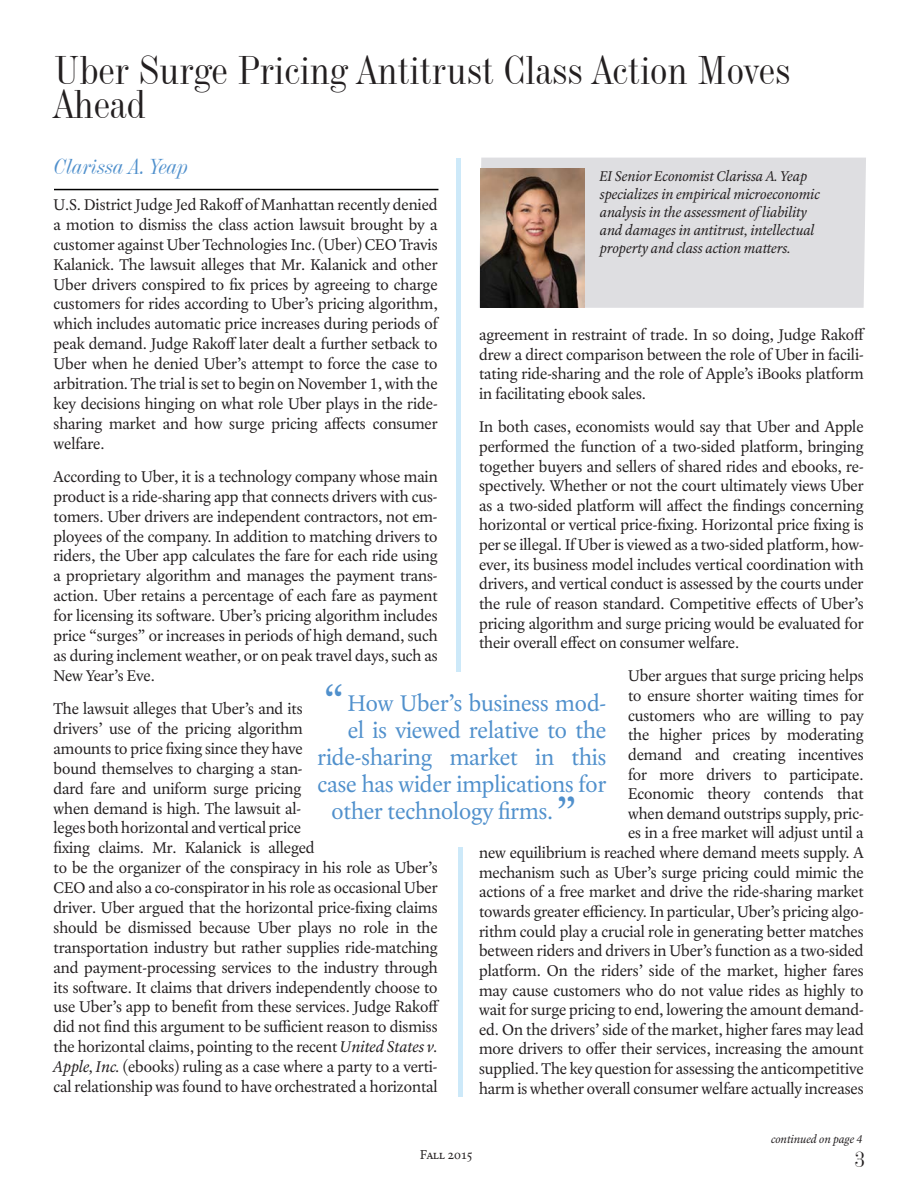
<style>
.page{position:relative;width:918px;height:1188px;background:#fff}
.page>*{position:absolute;margin:0;border:0;box-sizing:border-box;transform-origin:0 0}
.t1{font:45px "Laurentian Std";color:#5090cc}
.t2{font:39px/34.5px "Industrial 736 BT";color:#231f20}
.t3{font:24px "Laurentian Std";color:#5090cc}
.t4{font:italic 21px "Industrial 736 BT";color:#5090cc}
.t5{font:21px "Industrial 736 BT";color:#231f20}
.t6{font:16.5px/20px "Laurentian Std";color:#231f20;text-align:justify}
.t7{font:italic 15px/18px "Laurentian Std";color:#231f20}
.t8{font:13.5px "Laurentian SC";color:#231f20}
.t9{font:italic 12px "Laurentian Std";color:#231f20}
.s1{font-style:italic}
</style>
<div class="page">
<hr style="left:54px;top:189px;width:384px;height:1px;background:#000">
<div style="left:456px;top:158px;width:5px;height:513px;background:#cde9f9"></div>
<div style="left:479px;top:158px;width:387px;height:150px;background:#dedee1"></div>
<img style="left:480px;top:168px;width:105px;height:139px">
<hr style="left:458px;top:847px;width:4px;height:250px;background:#cde9f9">
<p class="t2" style="left:54px;top:52px;width:738px">Uber Surge Pricing Antitrust Class Action Moves<br>Ahead</p>
<p class="t4" style="left:54px;top:154px;width:136px">Clarissa A. Yeap</p>
<p class="t7" style="left:600px;top:167px;width:222px">EI Senior Economist Clarissa A. Yeap specializes in empirical microeconomic analysis in the assessment of liability and damages in antitrust, intellectual property and class action matters.</p>
<p class="t6" style="left:54px;top:195px;width:386px">U.S. District Judge Jed Rakoff of Manhattan recently denied a motion to dismiss the class action lawsuit brought by a customer against Uber Technologies Inc. (Uber) CEO Travis Kalanick. The lawsuit alleges that Mr. Kalanick and other Uber drivers conspired to fix prices by agreeing to charge customers for rides according to Uber’s pricing algorithm, which includes automatic price increases during periods of peak demand. Judge Rakoff later dealt a further setback to Uber when he denied Uber’s attempt to force the case to arbitration. The trial is set to begin on November 1, with the key decisions hinging on what role Uber plays in the ride&shy;sharing market and how surge pricing affects consumer welfare.</p>
<p class="t6" style="left:54px;top:466px;width:386px">According to Uber, it is a technology company whose main product is a ride-sharing app that connects drivers with cus&shy;tomers. Uber drivers are independent contractors, not em&shy;ployees of the company. In addition to matching drivers to riders, the Uber app calculates the fare for each ride using a proprietary algorithm and manages the payment trans&shy;action. Uber retains a percentage of each fare as payment for licensing its software. Uber’s pricing algorithm includes price “surges” or increases in periods of high demand, such as during inclement weather, or on peak travel days, such as New Year’s Eve.</p>
<p class="t6" style="left:54px;top:699px;width:387px;text-align:left">The lawsuit alleges that Uber’s and its<br>drivers’ use of the pricing algorithm<br>amounts to price fixing since they have<br>bound themselves to charging a stan-<br>dard fare and uniform surge pricing<br>when demand is high. The lawsuit al-<br>leges both horizontal and vertical price<br>fixing claims. Mr. Kalanick is alleged<br>to be the organizer of the conspiracy in his role as Uber’s CEO and also a co-conspirator in his role as occasional Uber driver. Uber argued that the horizontal price-fixing claims should be dismissed because Uber plays no role in the transportation industry but rather supplies ride-matching and payment-processing services to the industry through its software. It claims that drivers independently choose to use Uber’s app to benefit from these services. Judge Rakoff did not find this argument to be sufficient reason to dismiss the horizontal claims, pointing to the recent <span class="s1">United States v.<br>Apple, Inc.</span> (ebooks) ruling as a case where a party to a verti&shy;cal relationship was found to have orchestrated a horizontal</p>
<p class="t6" style="left:479px;top:325px;width:388px">agreement in restraint of trade. In so doing, Judge Rakoff drew a direct comparison between the role of Uber in facili&shy;tating ride-sharing and the role of Apple’s iBooks platform in facilitating ebook sales.</p>
<p class="t6" style="left:479px;top:417px;width:386px">In both cases, economists would say that Uber and Apple performed the function of a two-sided platform, bringing together buyers and sellers of shared rides and ebooks, re&shy;spectively. Whether or not the court ultimately views Uber as a two-sided platform will affect the findings concerning horizontal or vertical price-fixing. Horizontal price fixing is per se illegal. If Uber is viewed as a two-sided platform, how&shy;ever, its business model includes vertical coordination with drivers, and vertical conduct is assessed by the courts under the rule of reason standard. Competitive effects of Uber’s pricing algorithm and surge pricing would be evaluated for their overall effect on consumer welfare.</p>
<p class="t6" style="left:479px;top:666px;width:386px;text-align:right">Uber argues that surge pricing helps<br>to ensure shorter waiting times for<br>customers who are willing to pay<br>the higher prices by moderating<br>demand and creating incentives<br>for more drivers to participate.<br>Economic theory contends that<br>when demand outstrips supply, pric-<br>es in a free market will adjust until a<br>new equilibrium is reached where demand meets supply. A mechanism such as Uber’s surge pricing could mimic the actions of a free market and drive the ride-sharing market towards greater efficiency. In particular, Uber’s pricing algo&shy;rithm could play a crucial role in generating better matches between riders and drivers in Uber’s function as a two-sided platform. On the riders’ side of the market, higher fares may cause customers who do not value rides as highly to wait for surge pricing to end, lowering the amount demand&shy;ed. On the drivers’ side of the market, higher fares may lead more drivers to offer their services, increasing the amount supplied. The key question for assessing the anticompetitive harm is whether overall consumer welfare actually increases</p>
<p class="t1" style="left:324px;top:675px;width:22px">“</p>
<p class="t3" style="left:348px;top:689px;width:260px">How Uber’s business mod-</p>
<p class="t3" style="left:348px;top:716px;width:260px">el is viewed relative to the</p>
<p class="t3" style="left:318px;top:743px;width:290px">ride-sharing market in this</p>
<p class="t3" style="left:318px;top:770px;width:290px">case has wider implications for</p>
<p class="t3" style="left:331px;top:797px;width:223px">other technology firms.</p>
<p class="t1" style="left:556px;top:787px;width:22px">”</p>
<p class="t8" style="left:420px;top:1147px;width:54px">Fall 2015</p>
<p class="t9" style="left:771px;top:1132px;width:93px">continued on page 4</p>
<p class="t5" style="left:855px;top:1146px;width:12px">3</p>
</div>
